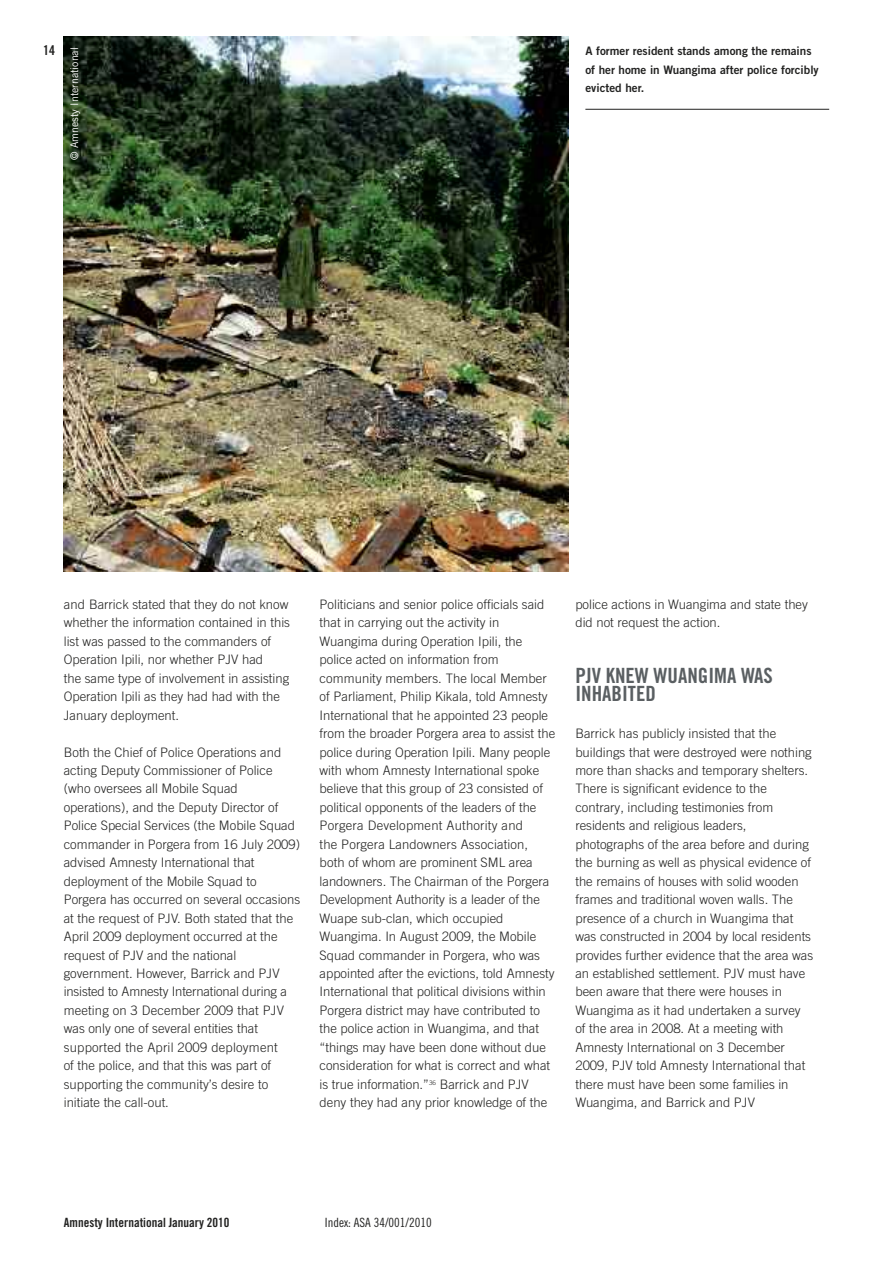
<style>
.page{position:relative;width:893px;height:1263px;background:#fff}
.page>*{position:absolute;margin:0;border:0;box-sizing:border-box;transform-origin:0 0}
.t1{font:21px/18.5px "Amnesty Trade Gothic Bd Cn 20 OTF";color:#5a5f62}
.t2{font:13.5px "Amnesty Trade Gothic Bd Cn 20 OTF";color:#222221}
.t3{font:300 13.05px/18.5px "Amnesty Trade Gothic";color:#222221}
.t4{font:12.75px "Amnesty Trade Gothic Bd Cn 20 OTF";color:#222221}
.t5{font:12.75px "Amnesty Trade Gothic Cn 18";color:#222221}
.t6{font:11.7px/18.5px "Amnesty Trade Gothic Bd 2";color:#222221}
.t7{font:10.5px "Amnesty Trade Gothic";color:#fff}
</style>
<div class="page">
<hr style="left:585px;top:109px;width:244px;height:1px;background:#222221">
<img style="left:64px;top:37px;width:504px;height:535px">
<p class="t2" style="left:43px;top:42px;width:13px">14</p>
<p class="t6" style="left:585px;top:42px;width:235px">A former resident stands among the remains of her home in Wuangima after police forcibly evicted her.</p>
<p class="t7" style="left:68px;top:160px;width:114px;rotate:-90deg">© Amnesty International</p>
<p class="t3" style="left:64px;top:595px;width:228px">and Barrick stated that they do not know whether the information contained in this list was passed to the commanders of Operation Ipili, nor whether PJV had<br>the same type of involvement in assisting Operation Ipili as they had had with the January deployment.</p>
<p class="t3" style="left:64px;top:742px;width:238px">Both the Chief of Police Operations and acting Deputy Commissioner of Police (who oversees all Mobile Squad operations), and the Deputy Director of Police Special Services (the Mobile Squad commander in Porgera from 16 July 2009) advised Amnesty International that deployment of the Mobile Squad to Porgera has occurred on several occasions at the request of PJV. Both stated that the April 2009 deployment occurred at the request of PJV and the national government. However, Barrick and PJV insisted to Amnesty International during a meeting on 3 December 2009 that PJV was only one of several entities that supported the April 2009 deployment<br>of the police, and that this was part of supporting the community’s desire to initiate the call-out.</p>
<p class="t3" style="left:320px;top:595px;width:237px">Politicians and senior police officials said that in carrying out the activity in Wuangima during Operation Ipili, the police acted on information from community members. The local Member of Parliament, Philip Kikala, told Amnesty International that he appointed 23 people from the broader Porgera area to assist the police during Operation Ipili. Many people with whom Amnesty International spoke believe that this group of 23 consisted of political opponents of the leaders of the Porgera Development Authority and<br>the Porgera Landowners Association, both of whom are prominent SML area landowners. The Chairman of the Porgera Development Authority is a leader of the Wuape sub-clan, which occupied Wuangima. In August 2009, the Mobile Squad commander in Porgera, who was appointed after the evictions, told Amnesty International that political divisions within Porgera district may have contributed to the police action in Wuangima, and that “things may have been done without due consideration for what is correct and what is true information.”<sup>36</sup> Barrick and PJV deny they had any prior knowledge of the</p>
<p class="t3" style="left:575px;top:595px;width:234px">police actions in Wuangima and state they did not request the action.</p>
<p class="t1" style="left:575px;top:666px;width:199px">PJV KNEW WUANGIMA WAS<br>INHABITED</p>
<p class="t3" style="left:575px;top:724px;width:239px">Barrick has publicly insisted that the buildings that were destroyed were nothing more than shacks and temporary shelters.<br>There is significant evidence to the contrary, including testimonies from residents and religious leaders, photographs of the area before and during the burning as well as physical evidence of the remains of houses with solid wooden frames and traditional woven walls. The presence of a church in Wuangima that was constructed in 2004 by local residents provides further evidence that the area was an established settlement. PJV must have been aware that there were houses in Wuangima as it had undertaken a survey of the area in 2008. At a meeting with Amnesty International on 3 December 2009, PJV told Amnesty International that there must have been some families in Wuangima, and Barrick and PJV</p>
<p class="t4" style="left:64px;top:1215px;width:167px">Amnesty International January 2010</p>
<p class="t5" style="left:325px;top:1215px;width:108px">Index: ASA 34/001/2010</p>
</div>
